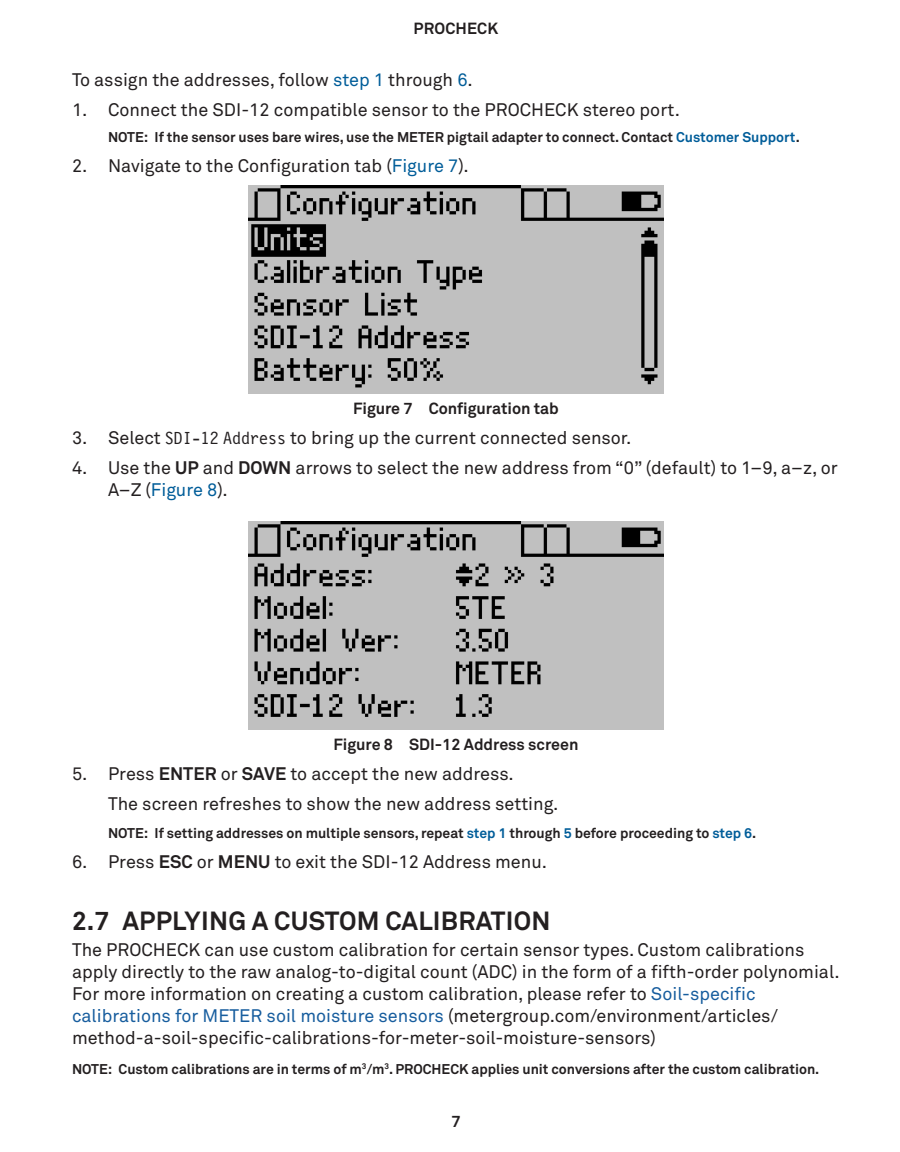
<style>
.page{position:relative;width:900px;height:1152px;background:#fff}
.page>*{position:absolute;margin:0;border:0;box-sizing:border-box;transform-origin:0 0}
.t1{font:700 26px "Akkurat Pro";letter-spacing:.01em;color:#231f20}
.BodyTxtFirst{font:18px/22px "Akkurat Pro";color:#231f20}
.NumList1NoNumber{font:18px "Akkurat Pro";color:#231f20}
.BodyTxt{font:18px "Akkurat Pro";color:#231f20}
.t2{font:700 16px "Akkurat Pro";color:#231f20}
.NumList1NoteTxt{font:700 14px "Akkurat Pro";color:#231f20}
.NoteTxt{font:700 14px "Akkurat Pro";color:#231f20}
.s1{color:#005d99}
.s2{font-family:"Lettr Goth 12 BT"}
.s3{font-weight:700}
.s4{color:#175d9e}
</style>
<div class="page">
<img style="left:248px;top:186px;width:416px;height:208px">
<img style="left:248px;top:522px;width:416px;height:208px">
<p class="t2" style="left:414px;top:18px;width:86px">PROCHECK</p>
<p class="BodyTxt" style="left:72px;top:69px;width:402px">To assign the addresses, follow <span class="s1">step 1</span> through <span class="s1">6</span>.</p>
<p class="BodyTxtFirst" style="left:72px;top:99px;width:610px">1. Connect the SDI-12 compatible sensor to the PROCHECK stereo port.</p>
<p class="NumList1NoteTxt" style="left:108px;top:129px;width:693px">NOTE: If the sensor uses bare wires, use the METER pigtail adapter to connect. Contact <span class="s1">Customer Support</span>.</p>
<p class="BodyTxtFirst" style="left:72px;top:155px;width:398px">2. Navigate to the Configuration tab (<span class="s1">Figure 7</span>).</p>
<p class="t2" style="left:353px;top:399px;width:207px">Figure 7 Configuration tab</p>
<p class="BodyTxtFirst" style="left:72px;top:427px;width:561px">3. Select <span class="s2">SDI-12 Address</span> to bring up the current connected sensor.</p>
<p class="BodyTxtFirst" style="left:108px;top:457px;width:731px;text-indent:-36px">4. Use the <span class="s3">UP</span> and <span class="s3">DOWN</span> arrows to select the new address from “0” (default) to 1–9, a–z, or<br>A–Z (<span class="s1">Figure 8</span>).</p>
<p class="t2" style="left:333px;top:735px;width:247px">Figure 8 SDI-12 Address screen</p>
<p class="BodyTxtFirst" style="left:72px;top:763px;width:443px">5. Press <span class="s3">ENTER</span> or <span class="s3">SAVE</span> to accept the new address.</p>
<p class="NumList1NoNumber" style="left:108px;top:793px;width:452px">The screen refreshes to show the new address setting.</p>
<p class="NumList1NoteTxt" style="left:108px;top:824px;width:650px">NOTE: If setting addresses on multiple sensors, repeat <span class="s1">step 1</span> through <span class="s1">5</span> before proceeding to <span class="s1">step 6</span>.</p>
<p class="BodyTxtFirst" style="left:72px;top:850px;width:477px">6. Press <span class="s3">ESC</span> or <span class="s3">MENU</span> to exit the SDI-12 Address menu.</p>
<p class="t1" style="left:72px;top:905px;width:480px">2.7 APPLYING A CUSTOM CALIBRATION</p>
<p class="BodyTxtFirst" style="left:72px;top:938px;width:769px">The PROCHECK can use custom calibration for certain sensor types. Custom calibrations apply directly to the raw analog-to-digital count (ADC) in the form of a fifth-order polynomial.<br>For more information on creating a custom calibration, please refer to <span class="s4">Soil-specific calibrations for METER soil moisture sensors</span> (metergroup.com/environment/articles/ method-a-soil-specific-calibrations-for-meter-soil-moisture-sensors)</p>
<p class="NoteTxt" style="left:72px;top:1060px;width:749px">NOTE: Custom calibrations are in terms of m<sup>3</sup>/m<sup>3</sup>. PROCHECK applies unit conversions after the custom calibration.</p>
<p class="t2" style="left:451px;top:1111px;width:11px">7</p>
</div>
